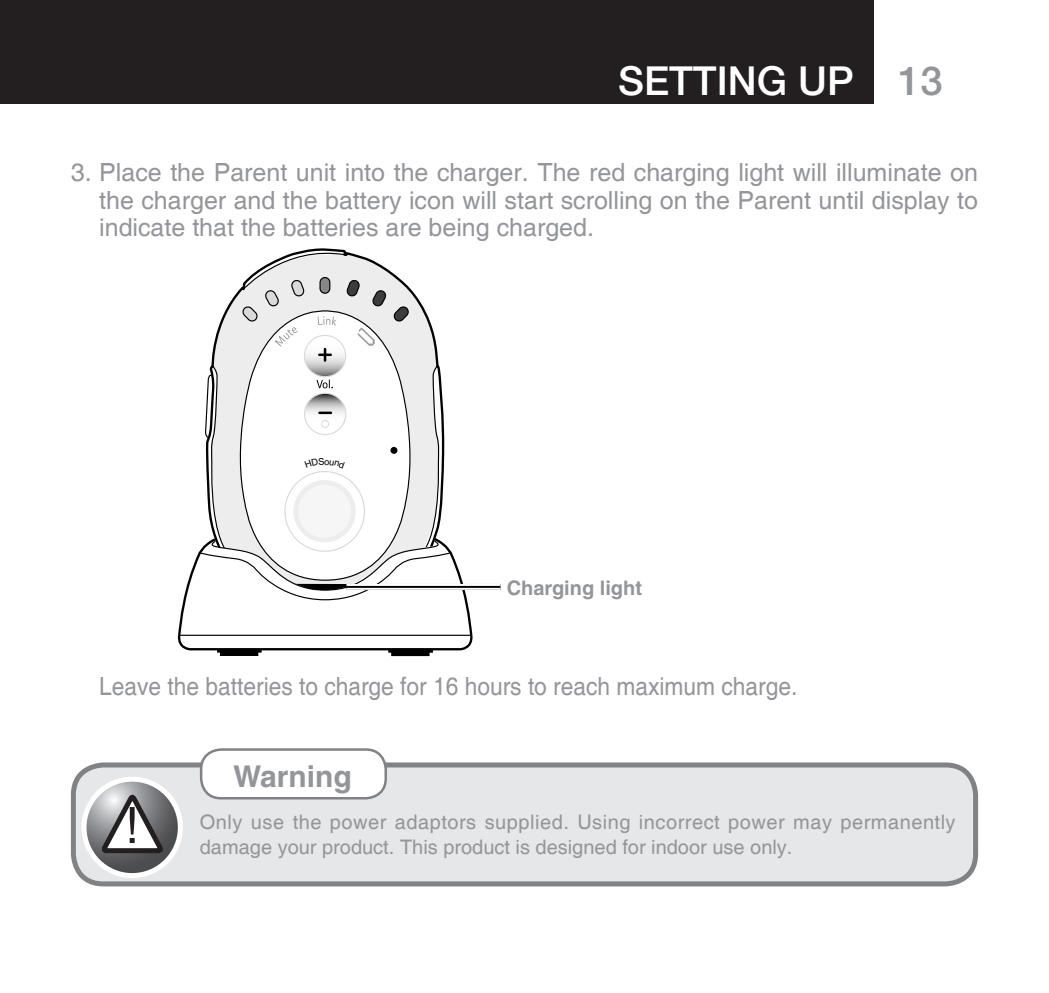
<style>
.page{position:relative;width:1049px;height:993px;background:#fff}
.page>*{position:absolute;margin:0;border:0;box-sizing:border-box;transform-origin:0 0}
.t1{font:50px "Helvetica";color:#231f20}
.t2{font:500 40px "Helvetica Neue LT Std";color:#fff}
.t3{font:700 30px "Helvetica";color:#939598}
.t4{font:25px/27.5px "Helvetica";color:#939598;text-align:justify}
.t5{font:25px "Helvetica";color:#939598;scale:.91 1}
.t6{font:20px/25px "Helvetica";letter-spacing:.025em;color:#939598}
.t7{font:700 20px "Helvetica";color:#939598}
.s1{color:#939598}
</style>
<div class="page">
<div style="left:0;top:0;width:873px;height:104px;background:#231f20"></div>
<div style="left:73px;top:764px;width:902px;height:119px;background:#e6e7e9;border-radius:30px"></div>
<div style="left:71px;top:762px;width:907px;height:124px;border:5px solid #808285;border-radius:30px"></div>
<div style="left:201px;top:749px;width:185px;height:49px;background:#fff;border-radius:20px"></div>
<div style="left:200px;top:748px;width:187px;height:51px;border:2px solid #808285;border-radius:20px"></div>
<svg style="left:84px;top:778px;width:96px;height:97px;background:#909193"></svg>
<div style="left:81px;top:776px;width:102px;height:101px;border:5px solid #fff;border-radius:50%"></div>
<svg style="left:98px;top:791px;width:65px;height:76px;background:#959496"></svg>
<svg style="left:473px;top:585px;width:27px;height:2px"></svg>
<svg style="left:177px;top:248px;width:296px;height:408px"></svg>
<h2 class="t2" style="left:618px;top:57px;width:326px">SETTING UP <span class="s1">13</span></h2>
<p class="t4" style="left:99px;top:159px;width:880px;text-indent:-28px">3. Place the Parent unit into the charger. The red charging light will illuminate on the charger and the battery icon will start scrolling on the Parent until display to indicate that the batteries are being charged.</p>
<p class="t7" style="left:507px;top:575px;width:137px">Charging light</p>
<p class="t5" style="left:99px;top:671px;width:769px">Leave the batteries to charge for 16 hours to reach maximum charge.</p>
<h1 class="t1" style="left:125px;top:796px;width:15px">!</h1>
<p class="t3" style="left:233px;top:757px;width:120px">Warning</p>
<p class="t6" style="left:200px;top:809px;width:757px">Only use the power adaptors supplied. Using incorrect power may permanently damage your product. This product is designed for indoor use only.</p>
</div>
